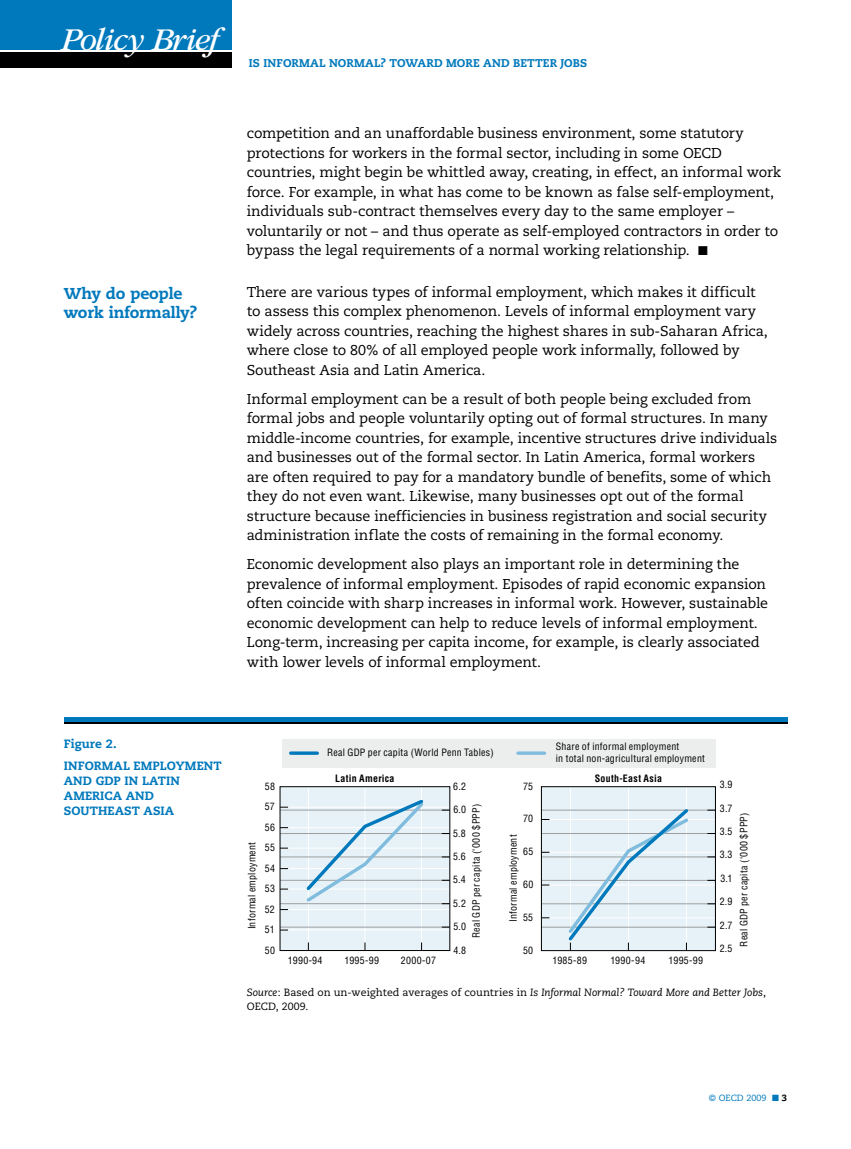
<style>
.page{position:relative;width:851px;height:1149px;background:#fff}
.page>*{position:absolute;margin:0;border:0;box-sizing:border-box;transform-origin:0 0}
.t1{font:italic 33px "ITC Garamond Std";letter-spacing:-.04em;color:#fff}
._01_Heading_2{font:800 15.75px/18.8px "Caecilia";letter-spacing:-.01em;color:#0079bc}
._00_Body{font:14.25px/19.5px "Caecilia";letter-spacing:-.01em;color:#000}
._00_body_esp_avant_3{font:14.25px/19.5px "Caecilia";letter-spacing:-.01em;color:#000}
._03_Figure_Heading{font:800 12px/15px "Caecilia";letter-spacing:.01em;color:#0079bc}
._03_Figure_Numbering{font:800 12px "Caecilia";letter-spacing:.005em;color:#0079bc}
._99_Page_Heading{font:800 11.25px "Caecilia";letter-spacing:.01em;color:#0079bc}
._03_Figure_notes{font:10.5px/13.5px "Caecilia";letter-spacing:.01em;color:#000}
.t2{font:condensed 9.9px/12px "Helvetica";letter-spacing:.025em;color:#000}
.t3{font:700 condensed 9.9px "Helvetica";letter-spacing:.03em;color:#000}
.t4{font:9px "Caecilia";color:#0079bc}
.s1{font-style:italic}
.s2{font-weight:800;color:#000}
</style>
<div class="page">
<div style="left:0;top:0;width:232px;height:50px;background:#0079bc"></div>
<div style="left:0;top:52px;width:232px;height:15px;background:#000"></div>
<hr style="left:64px;top:717px;width:723px;height:4px;background:#0079bc">
<hr style="left:64px;top:722px;width:723px;height:2px;background:#000">
<div style="left:281px;top:738px;width:434px;height:29px;background:#eceded"></div>
<hr style="left:518px;top:751px;width:26px;height:3px;background:#80bcdd">
<hr style="left:291px;top:751px;width:26px;height:3px;background:#0079bc">
<svg style="left:279px;top:786px;width:437px;height:165px"></svg>
<p class="t1" style="left:61px;top:22px;width:159px">Policy Brief</p>
<p class="_99_Page_Heading" style="left:249px;top:56px;width:339px">IS INFORMAL NORMAL? TOWARD MORE AND BETTER JOBS</p>
<p class="_01_Heading_2" style="left:64px;top:284px;width:135px">Why do people work informally?</p>
<p class="_00_Body" style="left:247px;top:124px;width:536px">competition and an unaffordable business environment, some statutory protections for workers in the formal sector, including in some OECD countries, might begin be whittled away, creating, in effect, an informal work force. For example, in what has come to be known as false self-employment, individuals sub-contract themselves every day to the same employer – voluntarily or not – and thus operate as self-employed contractors in order to bypass the legal requirements of a normal working relationship. ■</p>
<p class="_00_body_esp_avant_3" style="left:247px;top:282px;width:522px">There are various types of informal employment, which makes it difficult to assess this complex phenomenon. Levels of informal employment vary widely across countries, reaching the highest shares in sub-Saharan Africa, where close to 80% of all employed people work informally, followed by Southeast Asia and Latin America.</p>
<p class="_00_Body" style="left:247px;top:389px;width:532px">Informal employment can be a result of both people being excluded from formal jobs and people voluntarily opting out of formal structures. In many middle-income countries, for example, incentive structures drive individuals and businesses out of the formal sector. In Latin America, formal workers are often required to pay for a mandatory bundle of benefits, some of which they do not even want. Likewise, many businesses opt out of the formal structure because inefficiencies in business registration and social security administration inflate the costs of remaining in the formal economy.</p>
<p class="_00_Body" style="left:247px;top:554px;width:523px">Economic development also plays an important role in determining the prevalence of informal employment. Episodes of rapid economic expansion often coincide with sharp increases in informal work. However, sustainable economic development can help to reduce levels of informal employment.<br>Long-term, increasing per capita income, for example, is clearly associated with lower levels of informal employment.</p>
<p class="_03_Figure_Numbering" style="left:64px;top:736px;width:54px">Figure 2.</p>
<p class="_03_Figure_Heading" style="left:64px;top:758px;width:159px">INFORMAL EMPLOYMENT<br>AND GDP IN LATIN<br>AMERICA AND<br>SOUTHEAST ASIA</p>
<p class="t2" style="left:265px;top:779px;width:12px">58</p>
<p class="t2" style="left:556px;top:740px;width:151px">Share of informal employment<br>in total non-agricultural employment</p>
<p class="t2" style="left:327px;top:746px;width:168px">Real GDP per capita (World Penn Tables)</p>
<p class="t3" style="left:335px;top:772px;width:61px">Latin America</p>
<p class="t3" style="left:594px;top:772px;width:69px">South-East Asia</p>
<p class="t2" style="left:523px;top:779px;width:12px">75</p>
<p class="t2" style="left:453px;top:779px;width:14px">6.2</p>
<p class="t2" style="left:719px;top:778px;width:14px">3.9</p>
<p class="t2" style="left:265px;top:800px;width:12px">57</p>
<p class="t2" style="left:265px;top:820px;width:12px">56</p>
<p class="t2" style="left:246px;top:929px;width:89px;rotate:-90deg">Informal employment</p>
<p class="t2" style="left:265px;top:841px;width:12px">55</p>
<p class="t2" style="left:265px;top:861px;width:12px">54</p>
<p class="t2" style="left:265px;top:882px;width:12px">53</p>
<p class="t2" style="left:265px;top:902px;width:12px">52</p>
<p class="t2" style="left:265px;top:923px;width:11px">51</p>
<p class="t2" style="left:470px;top:937px;width:135px;rotate:-90deg">Real GDP per capita (‘000 $PPP)</p>
<p class="t2" style="left:453px;top:803px;width:14px">6.0</p>
<p class="t2" style="left:453px;top:826px;width:14px">5.8</p>
<p class="t2" style="left:453px;top:850px;width:14px">5.6</p>
<p class="t2" style="left:453px;top:873px;width:14px">5.4</p>
<p class="t2" style="left:453px;top:896px;width:14px">5.2</p>
<p class="t2" style="left:453px;top:920px;width:14px">5.0</p>
<p class="t2" style="left:523px;top:812px;width:12px">70</p>
<p class="t2" style="left:507px;top:921px;width:89px;rotate:-90deg">Informal employment</p>
<p class="t2" style="left:523px;top:845px;width:12px">65</p>
<p class="t2" style="left:523px;top:878px;width:12px">60</p>
<p class="t2" style="left:523px;top:910px;width:12px">55</p>
<p class="t2" style="left:265px;top:943px;width:12px">50</p>
<p class="t2" style="left:453px;top:943px;width:14px">4.8</p>
<p class="t2" style="left:523px;top:943px;width:12px">50</p>
<p class="t2" style="left:719px;top:801px;width:14px">3.7</p>
<p class="t2" style="left:737px;top:946px;width:135px;rotate:-90deg">Real GDP per capita (‘000 $PPP)</p>
<p class="t2" style="left:719px;top:825px;width:14px">3.5</p>
<p class="t2" style="left:719px;top:848px;width:14px">3.3</p>
<p class="t2" style="left:720px;top:872px;width:14px">3.1</p>
<p class="t2" style="left:719px;top:895px;width:14px">2.9</p>
<p class="t2" style="left:719px;top:918px;width:14px">2.7</p>
<p class="t2" style="left:719px;top:942px;width:14px">2.5</p>
<p class="t2" style="left:288px;top:953px;width:36px">1990-94</p>
<p class="t2" style="left:344px;top:953px;width:36px">1995-99</p>
<p class="t2" style="left:401px;top:953px;width:37px">2000-07</p>
<p class="t2" style="left:552px;top:953px;width:36px">1985-89</p>
<p class="t2" style="left:610px;top:953px;width:36px">1990-94</p>
<p class="t2" style="left:668px;top:953px;width:36px">1995-99</p>
<p class="_03_Figure_notes" style="left:247px;top:985px;width:520px"><span class="s1">Source</span>: Based on un-weighted averages of countries in <span class="s1">Is Informal Normal? Toward More and Better Jobs</span>,<br>OECD, 2009.</p>
<p class="t4" style="left:708px;top:1092px;width:80px">© OECD 2009 ■ <span class="s2">3</span></p>
</div>
